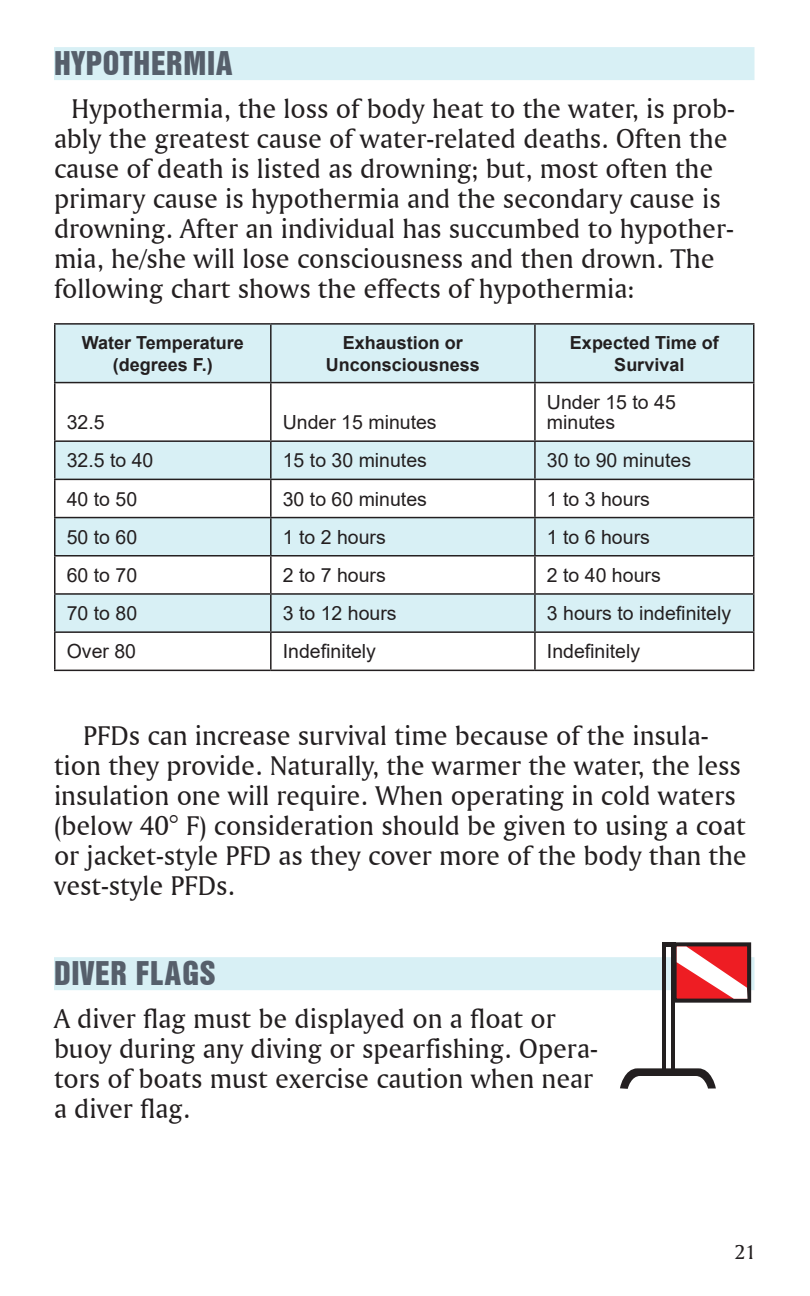
<style>
.page{position:relative;width:810px;height:1296px;background:#fff}
.page>*{position:absolute;margin:0;border:0;box-sizing:border-box;transform-origin:0 0}
.Heading{font:30px "Swiss 921 BT Regular A";letter-spacing:.025em;color:#565f6b}
.Definitions{font:28.5px/30px "Amerigo BT Roman A";color:#231f20}
.Body_Text{font:28.5px/30px "Amerigo BT Roman A";color:#231f20}
.t1{font:21px "Amerigo BT Roman A";color:#231f20}
.Table_Left_Alignment{font:19.5px/20.4px "Arial";color:#231f20}
.Table_Heading{font:700 18px/21.6px "Arial";color:#231f20;text-align:center}
</style>
<div class="page">
<div style="left:54px;top:47px;width:700px;height:33px;background:#d8f0f5"></div>
<div style="left:54px;top:957px;width:700px;height:33px;background:#d8f0f5"></div>
<svg style="left:56px;top:325px;width:697px;height:306px;fill:#d8f0f5"></svg>
<hr style="left:54px;top:323px;width:217px;height:2px;background:#231f20">
<hr style="left:54px;top:325px;width:2px;height:57px;background:#231f20">
<hr style="left:271px;top:323px;width:264px;height:2px;background:#231f20">
<hr style="left:270px;top:325px;width:2px;height:57px;background:#231f20">
<hr style="left:535px;top:323px;width:220px;height:2px;background:#231f20">
<hr style="left:534px;top:325px;width:2px;height:57px;background:#231f20">
<hr style="left:753px;top:325px;width:1px;height:57px;background:#231f20">
<hr style="left:54px;top:382px;width:217px;height:1px;background:#231f20">
<hr style="left:54px;top:383px;width:2px;height:57px;background:#231f20">
<hr style="left:271px;top:382px;width:264px;height:1px;background:#231f20">
<hr style="left:270px;top:383px;width:2px;height:57px;background:#231f20">
<hr style="left:535px;top:382px;width:220px;height:1px;background:#231f20">
<hr style="left:534px;top:383px;width:2px;height:57px;background:#231f20">
<hr style="left:753px;top:383px;width:1px;height:57px;background:#231f20">
<hr style="left:54px;top:440px;width:217px;height:2px;background:#231f20">
<hr style="left:54px;top:442px;width:2px;height:37px;background:#231f20">
<hr style="left:271px;top:440px;width:264px;height:2px;background:#231f20">
<hr style="left:270px;top:442px;width:2px;height:37px;background:#231f20">
<hr style="left:535px;top:440px;width:220px;height:2px;background:#231f20">
<hr style="left:534px;top:442px;width:2px;height:37px;background:#231f20">
<hr style="left:753px;top:442px;width:1px;height:37px;background:#231f20">
<hr style="left:54px;top:479px;width:217px;height:1px;background:#231f20">
<hr style="left:54px;top:480px;width:2px;height:37px;background:#231f20">
<hr style="left:271px;top:479px;width:264px;height:1px;background:#231f20">
<hr style="left:270px;top:480px;width:2px;height:37px;background:#231f20">
<hr style="left:535px;top:479px;width:220px;height:1px;background:#231f20">
<hr style="left:534px;top:480px;width:2px;height:37px;background:#231f20">
<hr style="left:753px;top:480px;width:1px;height:37px;background:#231f20">
<hr style="left:54px;top:517px;width:217px;height:1px;background:#231f20">
<hr style="left:54px;top:518px;width:2px;height:37px;background:#231f20">
<hr style="left:271px;top:517px;width:264px;height:1px;background:#231f20">
<hr style="left:270px;top:518px;width:2px;height:37px;background:#231f20">
<hr style="left:535px;top:517px;width:220px;height:1px;background:#231f20">
<hr style="left:534px;top:518px;width:2px;height:37px;background:#231f20">
<hr style="left:753px;top:518px;width:1px;height:37px;background:#231f20">
<hr style="left:54px;top:555px;width:217px;height:2px;background:#231f20">
<hr style="left:54px;top:557px;width:2px;height:36px;background:#231f20">
<hr style="left:271px;top:555px;width:264px;height:2px;background:#231f20">
<hr style="left:270px;top:557px;width:2px;height:36px;background:#231f20">
<hr style="left:535px;top:555px;width:220px;height:2px;background:#231f20">
<hr style="left:534px;top:557px;width:2px;height:36px;background:#231f20">
<hr style="left:753px;top:557px;width:1px;height:36px;background:#231f20">
<hr style="left:54px;top:593px;width:217px;height:2px;background:#231f20">
<hr style="left:54px;top:595px;width:2px;height:36px;background:#231f20">
<hr style="left:271px;top:593px;width:264px;height:2px;background:#231f20">
<hr style="left:270px;top:595px;width:2px;height:36px;background:#231f20">
<hr style="left:535px;top:593px;width:220px;height:2px;background:#231f20">
<hr style="left:534px;top:595px;width:2px;height:36px;background:#231f20">
<hr style="left:753px;top:595px;width:1px;height:36px;background:#231f20">
<hr style="left:54px;top:631px;width:217px;height:2px;background:#231f20">
<hr style="left:54px;top:633px;width:2px;height:37px;background:#231f20">
<hr style="left:271px;top:631px;width:264px;height:2px;background:#231f20">
<hr style="left:270px;top:633px;width:2px;height:37px;background:#231f20">
<hr style="left:535px;top:631px;width:220px;height:2px;background:#231f20">
<hr style="left:534px;top:633px;width:2px;height:37px;background:#231f20">
<hr style="left:753px;top:633px;width:1px;height:37px;background:#231f20">
<hr style="left:54px;top:670px;width:217px;height:1px;background:#231f20">
<hr style="left:271px;top:670px;width:264px;height:1px;background:#231f20">
<hr style="left:535px;top:670px;width:220px;height:1px;background:#231f20">
<hr style="left:663px;top:942px;width:3px;height:127px;background:#231f20">
<hr style="left:671px;top:942px;width:4px;height:127px;background:#231f20">
<div style="left:673px;top:942px;width:78px;height:61px;border:4px solid #231f20"></div>
<svg style="left:620px;top:1066px;width:96px;height:23px"></svg>
<svg style="left:677px;top:947px;width:70px;height:52px;background:#f27275"></svg>
<div style="left:663px;top:942px;width:13px;height:5px;background:#231f20"></div>
<p class="Heading" style="left:54px;top:44px;width:180px">HYPOTHERMIA</p>
<p class="Body_Text" style="left:54px;top:93px;width:682px;text-indent:17px">Hypothermia, the loss of body heat to the water, is prob&shy;ably the greatest cause of water-related deaths. Often the cause of death is listed as drowning; but, most often the primary cause is hypothermia and the secondary cause is drowning. After an individual has succumbed to hypother&shy;mia, he/she will lose consciousness and then drown. The following chart shows the effects of hypothermia:</p>
<p class="Table_Heading" style="left:82px;top:332px;width:164px">Water Temperature (degrees F.)</p>
<p class="Table_Heading" style="left:326px;top:332px;width:156px">Exhaustion or<br>Unconsciousness</p>
<p class="Table_Heading" style="left:570px;top:332px;width:150px">Expected Time of</p>
<p class="Table_Heading" style="left:614px;top:354px;width:72px">Survival</p>
<p class="Table_Left_Alignment" style="left:67px;top:412px;width:39px">32.5</p>
<p class="Table_Left_Alignment" style="left:283px;top:412px;width:155px">Under 15 minutes</p>
<p class="Table_Left_Alignment" style="left:547px;top:392px;width:130px">Under 15 to 45 minutes</p>
<p class="Table_Left_Alignment" style="left:67px;top:450px;width:88px">32.5 to 40</p>
<p class="Table_Left_Alignment" style="left:283px;top:450px;width:146px">15 to 30 minutes</p>
<p class="Table_Left_Alignment" style="left:547px;top:450px;width:146px">30 to 90 minutes</p>
<p class="Table_Left_Alignment" style="left:67px;top:488px;width:72px">40 to 50</p>
<p class="Table_Left_Alignment" style="left:283px;top:488px;width:146px">30 to 60 minutes</p>
<p class="Table_Left_Alignment" style="left:547px;top:488px;width:104px">1 to 3 hours</p>
<p class="Table_Left_Alignment" style="left:67px;top:527px;width:72px">50 to 60</p>
<p class="Table_Left_Alignment" style="left:283px;top:527px;width:104px">1 to 2 hours</p>
<p class="Table_Left_Alignment" style="left:547px;top:527px;width:104px">1 to 6 hours</p>
<p class="Table_Left_Alignment" style="left:67px;top:565px;width:72px">60 to 70</p>
<p class="Table_Left_Alignment" style="left:283px;top:565px;width:104px">2 to 7 hours</p>
<p class="Table_Left_Alignment" style="left:547px;top:565px;width:115px">2 to 40 hours</p>
<p class="Table_Left_Alignment" style="left:67px;top:603px;width:72px">70 to 80</p>
<p class="Table_Left_Alignment" style="left:283px;top:603px;width:115px">3 to 12 hours</p>
<p class="Table_Left_Alignment" style="left:547px;top:603px;width:186px">3 hours to indefinitely</p>
<p class="Table_Left_Alignment" style="left:67px;top:641px;width:71px">Over 80</p>
<p class="Table_Left_Alignment" style="left:283px;top:641px;width:95px">Indefinitely</p>
<p class="Table_Left_Alignment" style="left:547px;top:641px;width:95px">Indefinitely</p>
<p class="Definitions" style="left:54px;top:720px;width:694px;text-indent:29px">PFDs can increase survival time because of the insula&shy;tion they provide. Naturally, the warmer the water, the less insulation one will require. When operating in cold waters (below 40° F) consideration should be given to using a coat or jacket-style PFD as they cover more of the body than the vest-style PFDs.</p>
<p class="Heading" style="left:54px;top:954px;width:163px">DIVER FLAGS</p>
<p class="Definitions" style="left:54px;top:1003px;width:545px">A diver flag must be displayed on a float or buoy during any diving or spearfishing. Opera&shy;tors of boats must exercise caution when near a diver flag.</p>
<p class="t1" style="left:734px;top:1240px;width:23px">21</p>
</div>
